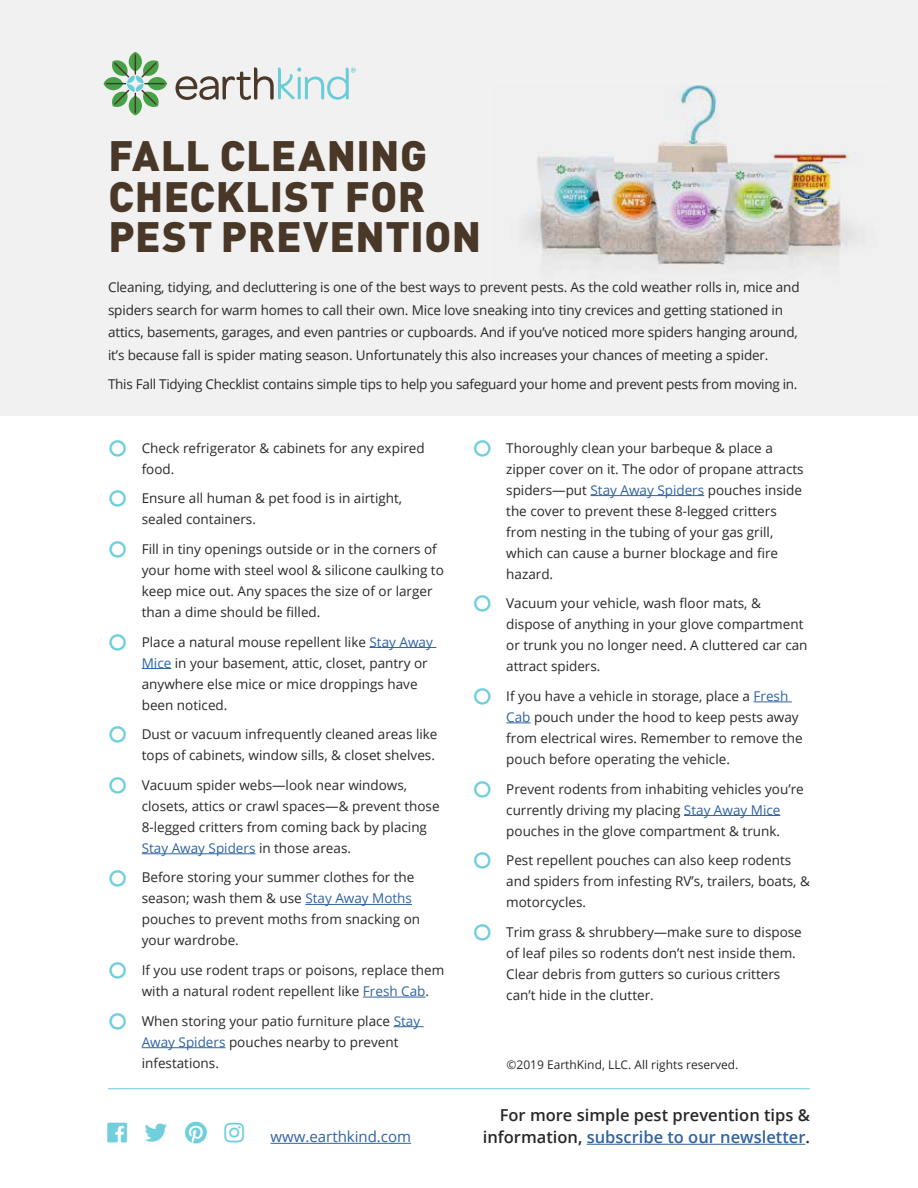
<style>
.page{position:relative;width:918px;height:1188px;background:#fff}
.page>*{position:absolute;margin:0;border:0;box-sizing:border-box;transform-origin:0 0}
.t1{font:900 42px/40.5px "DIN Pro";letter-spacing:.015em;color:#493828}
.t2{font:600 16.5px "Open Sans";color:#2f63a2}
.t3{font:600 16.5px "Open Sans";color:#292829}
.t4{font:15px "Open Sans";color:#2f63a2}
.t5{font:13.5px/21px "Open Sans";color:#292829}
.t6{font:13.5px "Open Sans";letter-spacing:-.02em;color:#292829}
.t7{font:12px "Open Sans";color:#292829}
.s1{font-family:"Lato";font-size:30px;color:#70cfdb}
.s2{color:#2f63a2}
.s3{color:#292829}
</style>
<div class="page">
<div style="left:0;top:0;width:918px;height:416px;background:#f1f1f2"></div>
<img style="left:526px;top:86px;width:329px;height:179px">
<hr style="left:587px;top:1144px;width:218px;height:1px;background:#2f63a2">
<hr style="left:271px;top:1143px;width:140px;height:1px;background:#2f63a2">
<hr style="left:370px;top:647px;width:66px;height:1px;background:#2f63a2">
<svg style="left:142px;top:668px;width:29px;height:1px"></svg>
<hr style="left:142px;top:853px;width:113px;height:1px;background:#2f63a2">
<hr style="left:305px;top:904px;width:107px;height:1px;background:#2f63a2">
<hr style="left:363px;top:997px;width:63px;height:1px;background:#2f63a2">
<hr style="left:394px;top:1026px;width:30px;height:1px;background:#2f63a2">
<hr style="left:142px;top:1047px;width:84px;height:1px;background:#2f63a2">
<hr style="left:591px;top:495px;width:113px;height:1px;background:#2f63a2">
<hr style="left:754px;top:702px;width:38px;height:1px;background:#2f63a2">
<svg style="left:506px;top:723px;width:25px;height:1px"></svg>
<hr style="left:684px;top:815px;width:96px;height:1px;background:#2f63a2">
<svg style="left:103px;top:77px;width:20px;height:13px"></svg>
<svg style="left:129px;top:96px;width:13px;height:20px"></svg>
<svg style="left:106px;top:54px;width:59px;height:59px"></svg>
<svg style="left:176px;top:67px;width:180px;height:33px"></svg>
<hr style="left:108px;top:1088px;width:702px;height:1px;background:#69ccd9">
<h1 class="t1" style="left:108px;top:130px;width:374px">FALL CLEANING<br>CHECKLIST FOR<br>PEST PREVENTION</h1>
<p class="t5" style="left:108px;top:276px;width:693px;line-height:22.5px">Cleaning, tidying, and decluttering is one of the best ways to prevent pests. As the cold weather rolls in, mice and spiders search for warm homes to call their own. Mice love sneaking into tiny crevices and getting stationed in attics, basements, garages, and even pantries or cupboards. And if you’ve noticed more spiders hanging around, it’s because fall is spider mating season. Unfortunately this also increases your chances of meeting a spider.</p>
<p class="t6" style="left:108px;top:375px;width:691px">This Fall Tidying Checklist contains simple tips to help you safeguard your home and prevent pests from moving in.</p>
<p class="t5" style="left:142px;top:437px;width:285px;text-indent:-34px"><span class="s1">○</span> Check refrigerator &amp; cabinets for any expired food.</p>
<p class="t5" style="left:142px;top:487px;width:262px;text-indent:-34px"><span class="s1">○</span> Ensure all human &amp; pet food is in airtight, sealed containers.</p>
<p class="t5" style="left:142px;top:538px;width:304px;text-indent:-34px"><span class="s1">○</span> Fill in tiny openings outside or in the corners of your home with steel wool &amp; silicone caulking to keep mice out. Any spaces the size of or larger than a dime should be filled.</p>
<p class="t5" style="left:142px;top:631px;width:293px;text-indent:-34px"><span class="s1">○</span> Place a natural mouse repellent like <span class="s2">Stay Away Mice</span> in your basement, attic, closet, pantry or anywhere else mice or mice droppings have been noticed.</p>
<p class="t5" style="left:108px;top:723px;width:331px;text-align:right"><span class="s1">○</span> Dust or vacuum infrequently cleaned areas like tops of cabinets, window sills, &amp; closet shelves.</p>
<p class="t5" style="left:142px;top:774px;width:299px;text-indent:-34px"><span class="s1">○</span> Vacuum spider webs—look near windows, closets, attics or crawl spaces—&amp; prevent those 8-legged critters from coming back by placing <span class="s2">Stay Away Spiders</span> in those areas.</p>
<p class="t5" style="left:142px;top:867px;width:280px;text-indent:-34px"><span class="s1">○</span> Before storing your summer clothes for the season; wash them &amp; use <span class="s2">Stay Away Moths </span>pouches to prevent moths from snacking on your wardrobe.</p>
<p class="t5" style="left:142px;top:959px;width:304px;text-indent:-34px"><span class="s1">○</span> If you use rodent traps or poisons, replace them with a natural rodent repellent like <span class="s2">Fresh Cab</span>.</p>
<p class="t5" style="left:142px;top:1010px;width:280px;text-indent:-34px"><span class="s1">○</span> When storing your patio furniture place <span class="s2">Stay<br>Away Spiders</span> pouches nearby to prevent infestations.</p>
<p class="t5" style="left:506px;top:437px;width:299px;text-indent:-34px"><span class="s1">○</span> Thoroughly clean your barbeque &amp; place a zipper cover on it. The odor of propane attracts spiders—put <span class="s2">Stay Away Spiders</span> pouches inside the cover to prevent these 8-legged critters from nesting in the tubing of your gas grill, which can cause a burner blockage and fire hazard.</p>
<p class="t5" style="left:506px;top:592px;width:303px;text-indent:-34px"><span class="s1">○</span> Vacuum your vehicle, wash floor mats, &amp; dispose of anything in your glove compartment or trunk you no longer need. A cluttered car can attract spiders.</p>
<p class="t5" style="left:506px;top:685px;width:298px;text-indent:-34px"><span class="s1">○</span> If you have a vehicle in storage, place a <span class="s2">Fresh Cab</span> pouch under the hood to keep pests away from electrical wires. Remember to remove the pouch before operating the vehicle.</p>
<p class="t5" style="left:506px;top:778px;width:299px;text-indent:-34px"><span class="s1">○</span> Prevent rodents from inhabiting vehicles you’re currently driving my placing <span class="s2">Stay Away Mice </span>pouches in the glove compartment &amp; trunk.</p>
<p class="t5" style="left:506px;top:849px;width:305px;text-indent:-34px"><span class="s1">○</span> Pest repellent pouches can also keep rodents and spiders from infesting RV’s, trailers, boats, &amp; motorcycles.</p>
<p class="t5" style="left:506px;top:921px;width:297px;text-indent:-34px"><span class="s1">○</span> Trim grass &amp; shrubbery—make sure to dispose of leaf piles so rodents don’t nest inside them.<br>Clear debris from gutters so curious critters can’t hide in the clutter.</p>
<p class="t7" style="left:507px;top:1056px;width:233px">©2019 EarthKind, LLC. All rights reserved.</p>
<p class="t3" style="left:500px;top:1103px;width:312px">For more simple pest prevention tips &amp;</p>
<p class="t4" style="left:271px;top:1126px;width:142px">www.earthkind.com</p>
<p class="t2" style="left:483px;top:1126px;width:329px"><span class="s3">information,</span> subscribe to our newsletter<span class="s3">.</span></p>
</div>
